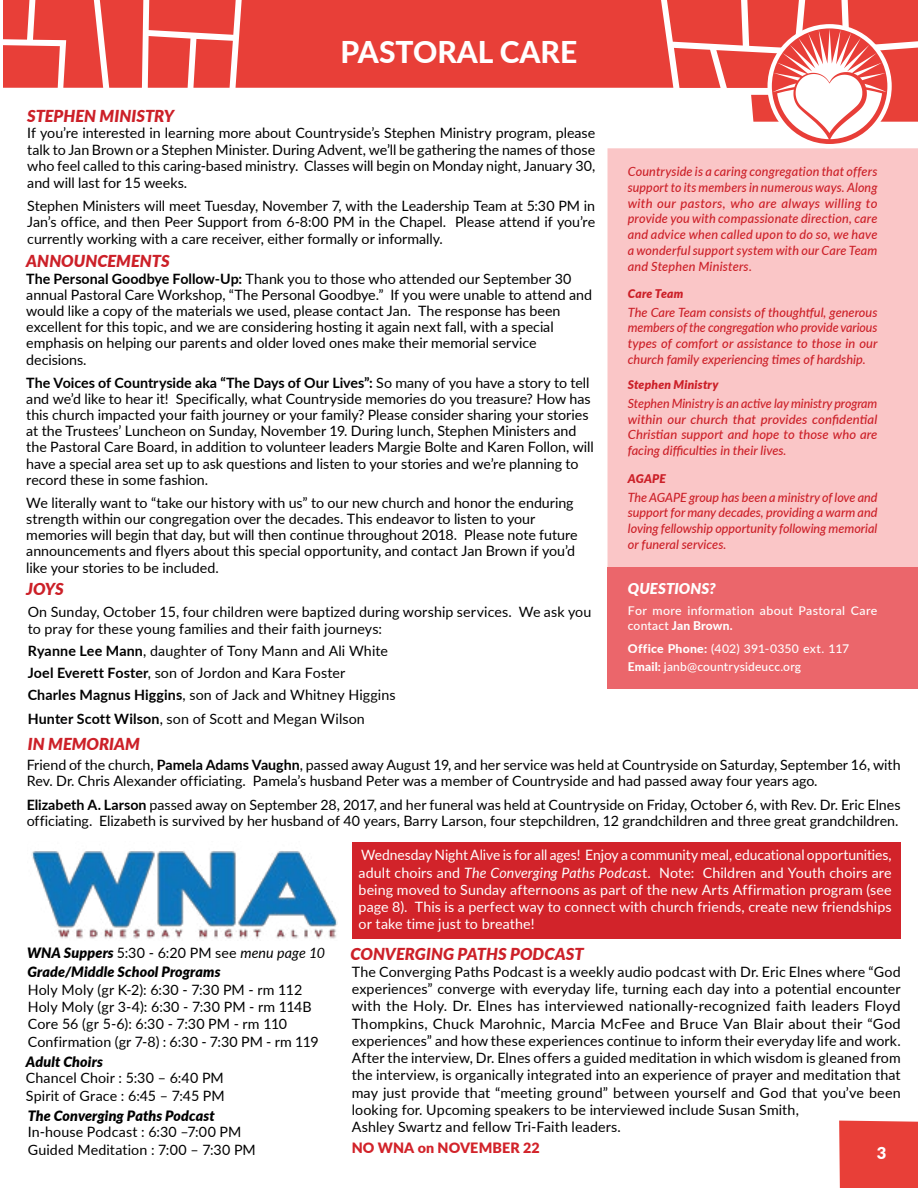
<style>
.page{position:relative;width:918px;height:1188px;background:#fff}
.page>*{position:absolute;margin:0;border:0;box-sizing:border-box;transform-origin:0 0}
.t1{font:800 30px "Lato";color:#fff}
.t2{font:italic 900 16.5px "Lato";color:#cc2028}
.t3{font:900 16.5px "Lato";color:#fff}
.t4{font:italic 900 15px "Lato";letter-spacing:.005em;color:#fff}
.t5{font:14.25px/16.2px "Lato";color:#000}
.t6{font:14.25px/17.2px "Lato";letter-spacing:.005em;color:#fff;text-align:justify}
.t7{font:italic 900 14.25px "Lato";letter-spacing:.01em;color:#000}
.t8{font:900 14.25px "Lato";letter-spacing:.01em;color:#d2232a}
.t9{font:italic 500 12.75px/15.8px "Lato";color:#cc2028;text-align:justify}
.t10{font:500 12px/18px "Lato";letter-spacing:.025em;color:#fff}
.t11{font:italic 900 12px "Lato";letter-spacing:.015em;color:#cc2028}
.s1{font-weight:700}
.s2{font-weight:800}
.s3{font-weight:900;font-style:italic}
.s4{font-style:italic}
</style>
<div class="page">
<div style="left:607px;top:148px;width:311px;height:535px;background:#fac6c7"></div>
<div style="left:608px;top:567px;width:310px;height:121px;background:#eb666b"></div>
<svg style="left:3px;top:0;width:915px;height:144px"></svg>
<div style="left:839px;top:1121px;width:79px;height:67px;background:#e83f38"></div>
<div style="left:352px;top:842px;width:549px;height:96px;background:#d2232a"></div>
<img style="left:31px;top:851px;width:307px;height:88px">
<h1 class="t1" style="left:341px;top:30px;width:238px">PASTORAL CARE</h1>
<p class="t2" style="left:27px;top:104px;width:149px">STEPHEN MINISTRY</p>
<p class="t5" style="left:27px;top:124px;width:570px;text-align:justify">If you’re interested in learning more about Countryside’s Stephen Ministry program, please talk to Jan Brown or a Stephen Minister. During Advent, we’ll be gathering the names of those who feel called to this caring-based ministry. Classes will begin on Monday night, January 30, and will last for 15 weeks.</p>
<p class="t5" style="left:27px;top:197px;width:569px;text-align:justify">Stephen Ministers will meet Tuesday, November 7, with the Leadership Team at 5:30 PM in Jan’s office, and then Peer Support from 6-8:00 PM in the Chapel. Please attend if you’re currently working with a care receiver, either formally or informally.</p>
<p class="t2" style="left:26px;top:248px;width:145px">ANNOUNCEMENTS</p>
<p class="t5" style="left:26px;top:270px;width:567px"><span class="s1">The Personal Goodbye Follow-Up:</span> Thank you to those who attended our September 30 annual Pastoral Care Workshop, “The Personal Goodbye.” If you were unable to attend and would like a copy of the materials we used, please contact Jan. The response has been excellent for this topic, and we are considering hosting it again next fall, with a special emphasis on helping our parents and older loved ones make their memorial service decisions.</p>
<p class="t5" style="left:26px;top:374px;width:569px"><span class="s1">The Voices of Countryside aka “The Days of Our Lives”:</span> So many of you have a story to tell and we’d like to hear it! Specifically, what Countryside memories do you treasure? How has this church impacted your faith journey or your family? Please consider sharing your stories at the Trustees’ Luncheon on Sunday, November 19. During lunch, Stephen Ministers and the Pastoral Care Board, in addition to volunteer leaders Margie Bolte and Karen Follon, will have a special area set up to ask questions and listen to your stories and we’re planning to record these in some fashion.</p>
<p class="t5" style="left:26px;top:494px;width:553px">We literally want to “take our history with us” to our new church and honor the enduring strength within our congregation over the decades. This endeavor to listen to your memories will begin that day, but will then continue throughout 2018. Please note future announcements and flyers about this special opportunity, and contact Jan Brown if you’d like your stories to be included.</p>
<p class="t2" style="left:26px;top:576px;width:39px">JOYS</p>
<p class="t5" style="left:28px;top:603px;width:565px;line-height:17.2px">On Sunday, October 15, four children were baptized during worship services. We ask you to pray for these young families and their faith journeys:</p>
<p class="t5" style="left:28px;top:640px;width:369px;line-height:21.8px"><span class="s1">Ryanne Lee Mann</span>, daughter of Tony Mann and Ali White<br><span class="s1">Joel Everett Foster</span>, son of Jordon and Kara Foster<br><span class="s1">Charles Magnus Higgins</span>, son of Jack and Whitney Higgins</p>
<p class="t5" style="left:28px;top:710px;width:339px"><span class="s1">Hunter Scott Wilson</span>, son of Scott and Megan Wilson</p>
<p class="t9" style="left:628px;top:163px;width:251px">Countryside is a caring congregation that offers support to its members in numerous ways. Along with our pastors, who are always willing to provide you with compassionate direction, care and advice when called upon to do so, we have a wonderful support system with our Care Team and Stephen Ministers.</p>
<p class="t11" style="left:628px;top:285px;width:57px">Care Team</p>
<p class="t9" style="left:628px;top:303px;width:251px">The Care Team consists of thoughtful, generous members of the congregation who provide various types of comfort or assistance to those in our church family experiencing times of hardship.</p>
<p class="t11" style="left:628px;top:376px;width:92px">Stephen Ministry</p>
<p class="t9" style="left:628px;top:395px;width:251px">Stephen Ministry is an active lay ministry program within our church that provides confidential Christian support and hope to those who are facing difficulties in their lives.</p>
<p class="t11" style="left:628px;top:470px;width:39px">AGAPE</p>
<p class="t9" style="left:628px;top:489px;width:251px">The AGAPE group has been a ministry of love and support for many decades, providing a warm and loving fellowship opportunity following memorial or funeral services.</p>
<p class="t4" style="left:628px;top:577px;width:90px">QUESTIONS?</p>
<p class="t10" style="left:628px;top:603px;width:251px;line-height:15px">For more information about Pastoral Care contact <span class="s2">Jan Brown.</span></p>
<p class="t10" style="left:628px;top:639px;width:223px"><span class="s2">Office Phone:</span> (402) 391-0350 ext. 117<br><span class="s2">Email:</span> janb@countrysideucc.org</p>
<p class="t2" style="left:28px;top:732px;width:114px">IN MEMORIAM</p>
<p class="t5" style="left:27px;top:756px;width:876px">Friend of the church, <span class="s1">Pamela Adams Vaughn</span>, passed away August 19, and her service was held at Countryside on Saturday, September 16, with<br>Rev. Dr. Chris Alexander officiating. Pamela’s husband Peter was a member of Countryside and had passed away four years ago.</p>
<p class="t5" style="left:27px;top:796px;width:875px"><span class="s1">Elizabeth A. Larson</span> passed away on September 28, 2017, and her funeral was held at Countryside on Friday, October 6, with Rev. Dr. Eric Elnes officiating. Elizabeth is survived by her husband of 40 years, Barry Larson, four stepchildren, 12 grandchildren and three great grandchildren.</p>
<p class="t5" style="left:27px;top:944px;width:299px"><span class="s3">WNA Suppers</span> 5:30 - 6:20 PM see <span class="s4">menu page 10</span></p>
<p class="t7" style="left:27px;top:961px;width:195px">Grade/Middle School Programs</p>
<p class="t5" style="left:28px;top:980px;width:292px;line-height:17.2px">Holy Moly (gr K-2): 6:30 - 7:30 PM - rm 112<br>Holy Moly (gr 3-4): 6:30 - 7:30 PM - rm 114B Core 56 (gr 5-6): 6:30 - 7:30 PM - rm 110<br>Confirmation (gr 7-8) : 6:30 - 7:30 PM - rm 119</p>
<p class="t5" style="left:26px;top:1069px;width:200px;line-height:17.2px">Chancel Choir : 5:30 – 6:40 PM<br>Spirit of Grace : 6:45 – 7:45 PM</p>
<p class="t7" style="left:26px;top:1051px;width:78px">Adult Choirs</p>
<p class="t7" style="left:28px;top:1105px;width:189px">The Converging Paths Podcast</p>
<p class="t5" style="left:28px;top:1123px;width:230px;line-height:17.2px">In-house Podcast : 6:30 –7:00 PM<br>Guided Meditation : 7:00 – 7:30 PM</p>
<p class="t6" style="left:359px;top:846px;width:535px">Wednesday Night Alive is for all ages! Enjoy a community meal, educational opportunities, adult choirs and <span class="s4">The Converging Paths Podcas</span>t. Note: Children and Youth choirs are being moved to Sunday afternoons as part of the new Arts Affirmation program (see page 8). This is a perfect way to connect with church friends, create new friendships or take time just to breathe!</p>
<p class="t2" style="left:351px;top:942px;width:235px">CONVERGING PATHS PODCAST</p>
<p class="t5" style="left:352px;top:962px;width:551px;line-height:17.2px">The Converging Paths Podcast is a weekly audio podcast with Dr. Eric Elnes where “God experiences” converge with everyday life, turning each day into a potential encounter with the Holy. Dr. Elnes has interviewed nationally-recognized faith leaders Floyd Thompkins, Chuck Marohnic, Marcia McFee and Bruce Van Blair about their “God experiences” and how these experiences continue to inform their everyday life and work.<br>After the interview, Dr. Elnes offers a guided meditation in which wisdom is gleaned from the interview, is organically integrated into an experience of prayer and meditation that may just provide that “meeting ground” between yourself and God that you’ve been looking for. Upcoming speakers to be interviewed include Susan Smith,<br>Ashley Swartz and fellow Tri-Faith leaders.</p>
<p class="t8" style="left:352px;top:1137px;width:190px">NO WNA on NOVEMBER 22</p>
<p class="t3" style="left:877px;top:1141px;width:11px">3</p>
</div>
